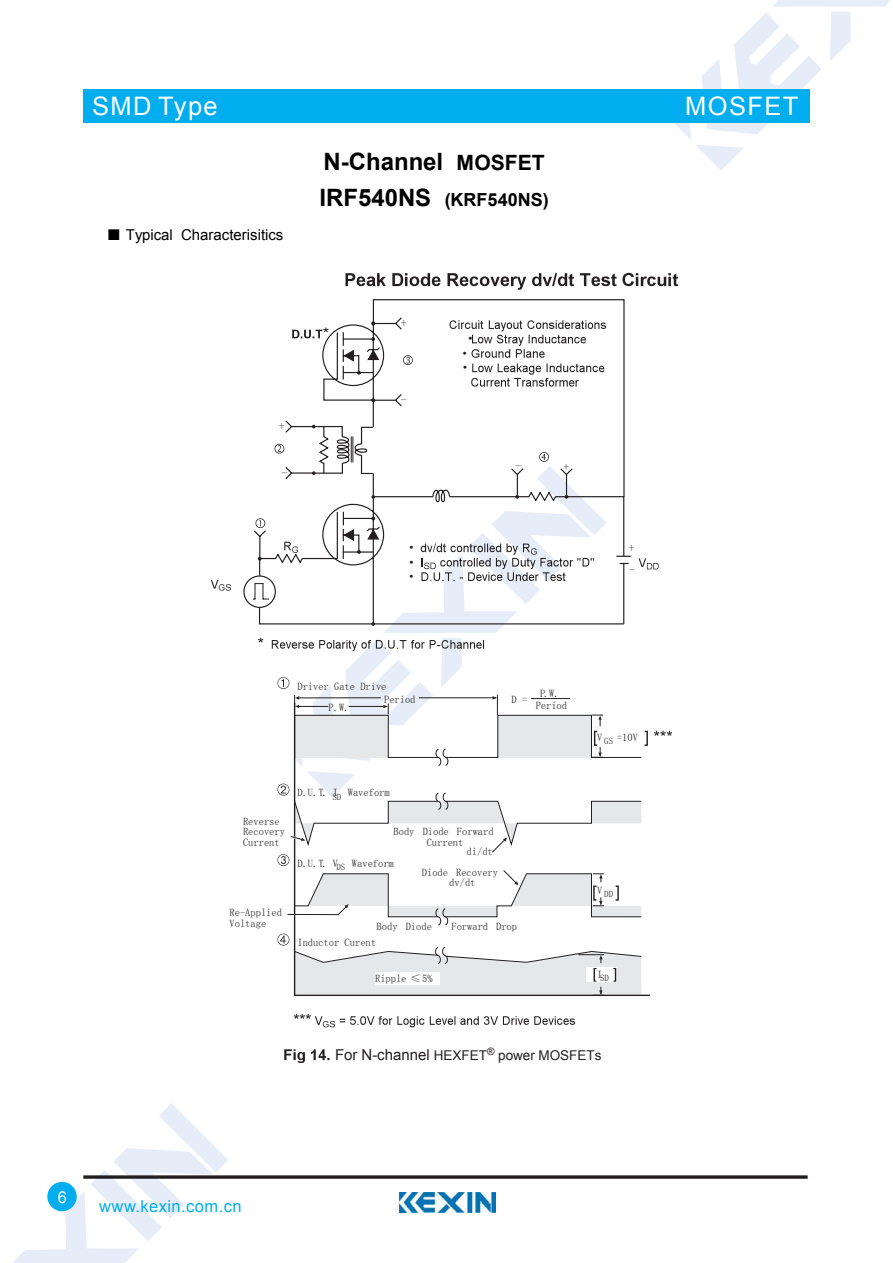
<style>
.page{position:relative;width:893px;height:1263px;background:#fff}
.page>*{position:absolute;margin:0;border:0;box-sizing:border-box;transform-origin:0 0}
.t1{font:25.5px "Arial";letter-spacing:.055em;color:#fff}
.t2{font:700 24px "Arial";color:#000}
.t3{font:700 18px "Arial";color:#000}
.t4{font:16.5px "Arial";letter-spacing:.025em;color:#00adef}
.t5{font:16.5px "Arial";color:#fff}
.t6{font:15px "Arial";color:#000}
.t7{font:13.5px "Arial";color:#231f20}
.t8{font:12px/21.6px "Avant Garde";color:#231f20}
.t9{font:12px/14.4px "Symbol";color:#231f20;text-align:justify}
.t10{font:10.5px/10.5px "Helvetica";color:#231f20}
.t11{font:9px "Helvetica";color:#231f20}
.s1{font-family:"Sim Sun"}
.s2{font-size:21px}
.s3{font-size:24px}
.s4{font-size:15px}
</style>
<div class="page">
<svg style="left:674px;top:0;width:216px;height:170px"></svg>
<svg style="left:13px;top:1103px;width:215px;height:160px"></svg>
<div style="left:83px;top:89px;width:726px;height:34px;background:#00adef"></div>
<svg style="left:83px;top:1175px;width:725px;height:4px;background:#433f40"></svg>
<div style="left:47px;top:1182px;width:30px;height:29px;background:#00adef;border-radius:50%"></div>
<img style="left:400px;top:1193px;width:95px;height:20px">
<svg style="left:345px;top:273px;width:333px;height:17px"></svg>
<svg style="left:372px;top:299px;width:253px;height:120px"></svg>
<svg style="left:292px;top:322px;width:121px;height:86px"></svg>
<svg style="left:449px;top:320px;width:157px;height:38px"></svg>
<svg style="left:471px;top:364px;width:133px;height:23px"></svg>
<svg style="left:211px;top:580px;width:20px;height:11px"></svg>
<svg style="left:294px;top:1014px;width:281px;height:13px"></svg>
<svg style="left:243px;top:419px;width:429px;height:577px"></svg>
<svg style="left:284px;top:1049px;width:45px;height:14px"></svg>
<h1 class="t1" style="left:92px;top:89px;width:127px">SMD Type</h1>
<h3 class="t6" style="left:107px;top:225px;width:178px"><span class="s1">■</span> Typical Characterisitics</h3>
<p class="t8" style="left:279px;top:415px;width:8px">+</p>
<p class="t8" style="left:281px;top:462px;width:8px">-</p>
<h2 class="t2" style="left:324px;top:146px;width:223px">N-Channel <span class="s2">MOSFET</span></h2>
<h3 class="t3" style="left:319px;top:187px;width:231px"><span class="s3">IRF540NS</span> (KRF540NS)</h3>
<p class="t8" style="left:401px;top:312px;width:8px">+</p>
<p class="t8" style="left:401px;top:389px;width:8px">-</p>
<p class="t9" style="left:408px;top:541px;width:7px">• • •</p>
<p class="t9" style="left:462px;top:332px;width:13px;text-align:center">• • •</p>
<p class="t8" style="left:515px;top:455px;width:8px">-</p>
<p class="t8" style="left:563px;top:456px;width:8px">+</p>
<p class="t8" style="left:628px;top:537px;width:8px">+ -</p>
<p class="t10" style="left:297px;top:681px;width:91px">Driver Gate Drive</p>
<p class="t10" style="left:329px;top:702px;width:22px">P.W.</p>
<p class="t10" style="left:384px;top:694px;width:33px">Period</p>
<p class="t10" style="left:512px;top:694px;width:17px">D =</p>
<p class="t10" style="left:536px;top:687px;width:33px;line-height:12px;text-align:center">P.W.<br>Period</p>
<p class="t10" style="left:297px;top:787px;width:94px">D.U.T. I<sub>SD</sub> Waveform</p>
<p class="t10" style="left:243px;top:816px;width:43px">Reverse<br>Recovery<br>Current</p>
<p class="t10" style="left:394px;top:826px;width:102px;text-align:center">Body Diode Forward<br>Current</p>
<p class="t10" style="left:422px;top:840px;width:78px;line-height:21px;text-indent:45px">di/dt<br>Diode Recovery</p>
<p class="t10" style="left:449px;top:877px;width:28px">dv/dt</p>
<p class="t10" style="left:297px;top:858px;width:98px">D.U.T. V<sub>DS</sub> Waveform</p>
<p class="t10" style="left:230px;top:907px;width:54px">Re-Applied<br>Voltage</p>
<p class="t10" style="left:377px;top:921px;width:57px">Body Diode</p>
<p class="t10" style="left:451px;top:921px;width:67px">Forward Drop</p>
<p class="t10" style="left:297px;top:937px;width:80px">Inductor Curent</p>
<p class="t10" style="left:375px;top:973px;width:59px">Ripple ≤5%</p>
<p class="t10" style="left:597px;top:732px;width:42px">V <sub>GS</sub> =10V</p>
<p class="t11" style="left:597px;top:889px;width:17px"><sup>V</sup>DD</p>
<p class="t11" style="left:597px;top:974px;width:13px"><sup>I</sup>SD</p>
<p class="t7" style="left:335px;top:1047px;width:268px"><span class="s4">For N-channel</span> HEXFET<sup>®</sup> power MOSFETs</p>
<h1 class="t1" style="left:685px;top:89px;width:115px">MOSFET</h1>
<h3 class="t5" style="left:58px;top:1186px;width:11px">6</h3>
<h3 class="t4" style="left:99px;top:1196px;width:144px">www.kexin.com.cn</h3>
</div>
